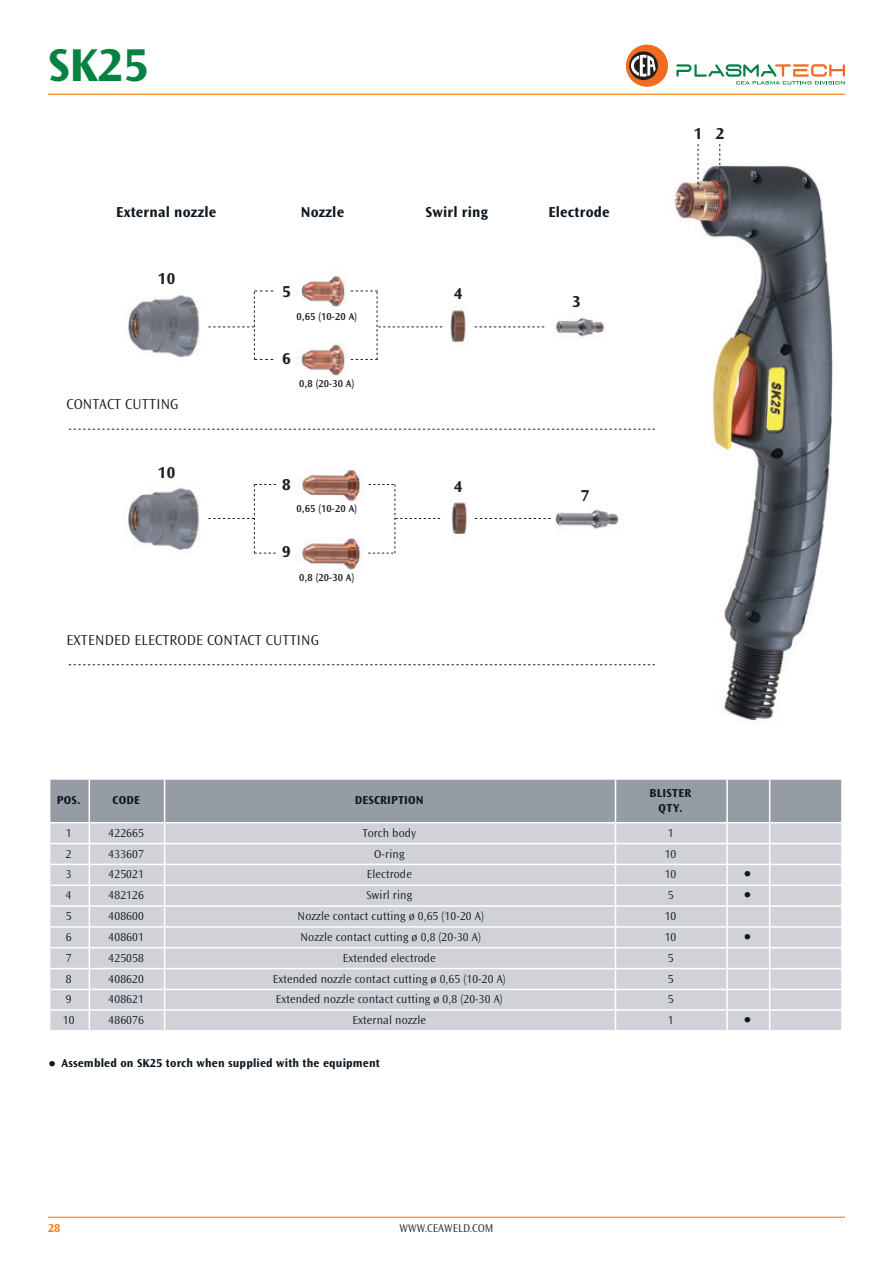
<style>
.page{position:relative;width:893px;height:1263px;background:#fff}
.page>*{position:absolute;margin:0;border:0;box-sizing:border-box;transform-origin:0 0}
.t1{font:700 48px "Ocean Sans Std";color:#058142}
.t2{font:condensed 22.5px "ITC Avant Garde Std";color:#0d1720}
.t3{font:700 16.5px "Ocean Sans Std";color:#231f20}
.t4{font:300 15px "Ocean Sans Std";letter-spacing:.01em;color:#0d1720}
.t5{font:700 15px "Ocean Sans Std";letter-spacing:.015em;color:#0d1720}
.t6{font:300 12px "Ocean Sans Std";letter-spacing:.01em;color:#0d1720}
.t7{font:700 12px "Ocean Sans Std";letter-spacing:.015em;color:#0d1720}
.t8{font:700 12px/15px "Ocean Sans Std";letter-spacing:.02em;color:#0d1720;text-align:center}
.t9{font:700 12px "Ocean Sans Std";color:#f58220}
.t10{font:300 11.7px "Ocean Sans Std";color:#231f20}
.t11{font:600 10.5px "Ocean Sans Std";letter-spacing:.015em;color:#231f20}
.s1{font-family:"ITC Avant Garde Std";font-weight:400;font-stretch:condensed;font-size:22.5px}
</style>
<div class="page">
<img style="left:116px;top:275px;width:519px;height:295px">
<img style="left:652px;top:155px;width:181px;height:566px">
<svg style="left:50px;top:779px;width:792px;height:251px;background:#c6c9d0"></svg>
<hr style="left:165px;top:778px;width:450px;height:2px;background:#fff">
<hr style="left:49px;top:822px;width:40px;height:1px;background:#fff">
<hr style="left:89px;top:822px;width:76px;height:1px;background:#fff">
<hr style="left:165px;top:822px;width:450px;height:1px;background:#fff">
<hr style="left:615px;top:822px;width:112px;height:1px;background:#fff">
<hr style="left:727px;top:822px;width:43px;height:1px;background:#fff">
<hr style="left:770px;top:822px;width:73px;height:1px;background:#fff">
<hr style="left:49px;top:843px;width:40px;height:1px;background:#fff">
<hr style="left:89px;top:843px;width:76px;height:1px;background:#fff">
<hr style="left:165px;top:843px;width:450px;height:1px;background:#fff">
<hr style="left:615px;top:843px;width:112px;height:1px;background:#fff">
<hr style="left:727px;top:843px;width:43px;height:1px;background:#fff">
<hr style="left:770px;top:843px;width:73px;height:1px;background:#fff">
<hr style="left:49px;top:864px;width:40px;height:1px;background:#fff">
<hr style="left:89px;top:864px;width:76px;height:1px;background:#fff">
<hr style="left:165px;top:864px;width:450px;height:1px;background:#fff">
<hr style="left:615px;top:864px;width:112px;height:1px;background:#fff">
<hr style="left:727px;top:864px;width:43px;height:1px;background:#fff">
<hr style="left:770px;top:864px;width:73px;height:1px;background:#fff">
<hr style="left:49px;top:884px;width:40px;height:2px;background:#fff">
<hr style="left:89px;top:884px;width:76px;height:2px;background:#fff">
<hr style="left:165px;top:884px;width:450px;height:2px;background:#fff">
<hr style="left:615px;top:884px;width:112px;height:2px;background:#fff">
<hr style="left:727px;top:884px;width:43px;height:2px;background:#fff">
<hr style="left:770px;top:884px;width:73px;height:2px;background:#fff">
<hr style="left:49px;top:905px;width:40px;height:2px;background:#fff">
<hr style="left:89px;top:905px;width:76px;height:2px;background:#fff">
<hr style="left:165px;top:905px;width:450px;height:2px;background:#fff">
<hr style="left:615px;top:905px;width:112px;height:2px;background:#fff">
<hr style="left:727px;top:905px;width:43px;height:2px;background:#fff">
<hr style="left:770px;top:905px;width:73px;height:2px;background:#fff">
<hr style="left:49px;top:926px;width:40px;height:2px;background:#fff">
<hr style="left:89px;top:926px;width:76px;height:2px;background:#fff">
<hr style="left:165px;top:926px;width:450px;height:2px;background:#fff">
<hr style="left:615px;top:926px;width:112px;height:2px;background:#fff">
<hr style="left:727px;top:926px;width:43px;height:2px;background:#fff">
<hr style="left:770px;top:926px;width:73px;height:2px;background:#fff">
<hr style="left:49px;top:947px;width:40px;height:1px;background:#fff">
<hr style="left:89px;top:947px;width:76px;height:1px;background:#fff">
<hr style="left:165px;top:947px;width:450px;height:1px;background:#fff">
<hr style="left:615px;top:947px;width:112px;height:1px;background:#fff">
<hr style="left:727px;top:947px;width:43px;height:1px;background:#fff">
<hr style="left:770px;top:947px;width:73px;height:1px;background:#fff">
<hr style="left:49px;top:968px;width:40px;height:1px;background:#fff">
<hr style="left:89px;top:968px;width:76px;height:1px;background:#fff">
<hr style="left:165px;top:968px;width:450px;height:1px;background:#fff">
<hr style="left:615px;top:968px;width:112px;height:1px;background:#fff">
<hr style="left:727px;top:968px;width:43px;height:1px;background:#fff">
<hr style="left:770px;top:968px;width:73px;height:1px;background:#fff">
<hr style="left:49px;top:989px;width:40px;height:1px;background:#fff">
<hr style="left:89px;top:989px;width:76px;height:1px;background:#fff">
<hr style="left:165px;top:989px;width:450px;height:1px;background:#fff">
<hr style="left:615px;top:989px;width:112px;height:1px;background:#fff">
<hr style="left:727px;top:989px;width:43px;height:1px;background:#fff">
<hr style="left:770px;top:989px;width:73px;height:1px;background:#fff">
<hr style="left:49px;top:1009px;width:40px;height:2px;background:#fff">
<hr style="left:89px;top:1009px;width:76px;height:2px;background:#fff">
<hr style="left:165px;top:1009px;width:450px;height:2px;background:#fff">
<hr style="left:615px;top:1009px;width:112px;height:2px;background:#fff">
<hr style="left:727px;top:1009px;width:43px;height:2px;background:#fff">
<hr style="left:770px;top:1009px;width:73px;height:2px;background:#fff">
<svg style="left:69px;top:429px;width:586px;height:1px"></svg>
<svg style="left:69px;top:664px;width:586px;height:1px"></svg>
<svg style="left:475px;top:327px;width:69px;height:1px"></svg>
<svg style="left:475px;top:518px;width:76px;height:1px"></svg>
<svg style="left:208px;top:291px;width:65px;height:69px"></svg>
<svg style="left:208px;top:484px;width:68px;height:70px"></svg>
<svg style="left:368px;top:484px;width:72px;height:70px"></svg>
<svg style="left:351px;top:291px;width:91px;height:69px"></svg>
<svg style="left:719px;top:144px;width:1px;height:45px"></svg>
<svg style="left:698px;top:144px;width:1px;height:45px"></svg>
<hr style="left:48px;top:94px;width:797px;height:1px;background:#f58220">
<hr style="left:48px;top:1216px;width:797px;height:2px;background:#f58220">
<svg style="left:676px;top:64px;width:169px;height:20px"></svg>
<div style="left:626px;top:45px;width:42px;height:42px;background:#f36a21;border-radius:50%"></div>
<svg style="left:629px;top:51px;width:29px;height:29px"></svg>
<svg style="left:631px;top:55px;width:25px;height:22px"></svg>
<h1 class="t1" style="left:48px;top:38px;width:102px">SK25</h1>
<p class="t5" style="left:116px;top:204px;width:102px">External nozzle</p>
<p class="t5" style="left:301px;top:204px;width:45px">Nozzle</p>
<p class="t5" style="left:426px;top:203px;width:64px">Swirl ring</p>
<p class="t5" style="left:548px;top:204px;width:63px">Electrode</p>
<h3 class="t3" style="left:158px;top:269px;width:19px">10</h3>
<p class="t4" style="left:66px;top:396px;width:113px">CONTACT CUTTING</p>
<h3 class="t3" style="left:158px;top:464px;width:19px">10</h3>
<h3 class="t3" style="left:282px;top:282px;width:10px">5</h3>
<p class="t11" style="left:296px;top:310px;width:62px">0,65 (10-20 A)</p>
<h3 class="t3" style="left:282px;top:350px;width:10px">6</h3>
<p class="t11" style="left:299px;top:378px;width:57px">0,8 (20-30 A)</p>
<h3 class="t3" style="left:282px;top:475px;width:10px">8</h3>
<p class="t11" style="left:296px;top:502px;width:62px">0,65 (10-20 A)</p>
<h3 class="t3" style="left:282px;top:542px;width:10px">9</h3>
<p class="t11" style="left:299px;top:572px;width:57px">0,8 (20-30 A)</p>
<p class="t4" style="left:66px;top:632px;width:254px">EXTENDED ELECTRODE CONTACT CUTTING</p>
<h3 class="t3" style="left:454px;top:284px;width:10px">4</h3>
<h3 class="t3" style="left:454px;top:478px;width:10px">4</h3>
<h3 class="t3" style="left:572px;top:292px;width:10px">3</h3>
<h3 class="t3" style="left:581px;top:486px;width:10px">7</h3>
<h3 class="t3" style="left:694px;top:124px;width:10px">1</h3>
<h3 class="t3" style="left:716px;top:124px;width:10px">2</h3>
<p class="t7" style="left:57px;top:794px;width:25px">POS.</p>
<p class="t7" style="left:112px;top:794px;width:29px">CODE</p>
<p class="t7" style="left:355px;top:794px;width:70px">DESCRIPTION</p>
<p class="t8" style="left:650px;top:786px;width:43px">BLISTER<br>QTY.</p>
<p class="t6" style="left:66px;top:826px;width:7px">1</p>
<p class="t6" style="left:109px;top:826px;width:37px">422665</p>
<p class="t6" style="left:362px;top:826px;width:55px">Torch body</p>
<p class="t6" style="left:668px;top:826px;width:7px">1</p>
<p class="t6" style="left:66px;top:847px;width:7px">2</p>
<p class="t6" style="left:109px;top:847px;width:37px">433607</p>
<p class="t6" style="left:374px;top:847px;width:32px">O-ring</p>
<p class="t6" style="left:665px;top:847px;width:13px">10</p>
<p class="t6" style="left:66px;top:868px;width:7px">3</p>
<p class="t6" style="left:109px;top:868px;width:37px">425021</p>
<p class="t6" style="left:367px;top:868px;width:47px">Electrode</p>
<p class="t6" style="left:665px;top:868px;width:13px">10</p>
<h2 class="t2" style="left:743px;top:861px;width:11px">•</h2>
<p class="t6" style="left:66px;top:889px;width:7px">4</p>
<p class="t6" style="left:109px;top:889px;width:37px">482126</p>
<p class="t6" style="left:367px;top:889px;width:47px">Swirl ring</p>
<p class="t6" style="left:668px;top:889px;width:7px">5</p>
<h2 class="t2" style="left:743px;top:881px;width:11px">•</h2>
<p class="t6" style="left:66px;top:909px;width:7px">5</p>
<p class="t6" style="left:109px;top:909px;width:37px">408600</p>
<p class="t6" style="left:298px;top:909px;width:188px">Nozzle contact cutting ø 0,65 (10-20 A)</p>
<p class="t6" style="left:665px;top:909px;width:13px">10</p>
<p class="t6" style="left:66px;top:930px;width:7px">6</p>
<p class="t6" style="left:109px;top:930px;width:37px">408601</p>
<p class="t6" style="left:301px;top:930px;width:182px">Nozzle contact cutting ø 0,8 (20-30 A)</p>
<p class="t6" style="left:665px;top:930px;width:13px">10</p>
<h2 class="t2" style="left:743px;top:923px;width:11px">•</h2>
<p class="t6" style="left:66px;top:951px;width:7px">7</p>
<p class="t6" style="left:109px;top:951px;width:37px">425058</p>
<p class="t6" style="left:343px;top:951px;width:94px">Extended electrode</p>
<p class="t6" style="left:668px;top:951px;width:7px">5</p>
<p class="t6" style="left:66px;top:972px;width:7px">8</p>
<p class="t6" style="left:109px;top:972px;width:37px">408620</p>
<p class="t6" style="left:273px;top:972px;width:235px">Extended nozzle contact cutting ø 0,65 (10-20 A)</p>
<p class="t6" style="left:668px;top:972px;width:7px">5</p>
<p class="t6" style="left:66px;top:993px;width:7px">9</p>
<p class="t6" style="left:109px;top:993px;width:37px">408621</p>
<p class="t6" style="left:276px;top:993px;width:229px">Extended nozzle contact cutting ø 0,8 (20-30 A)</p>
<p class="t6" style="left:668px;top:993px;width:7px">5</p>
<p class="t6" style="left:63px;top:1013px;width:13px">10</p>
<p class="t6" style="left:109px;top:1013px;width:37px">486076</p>
<p class="t6" style="left:353px;top:1013px;width:75px">External nozzle</p>
<p class="t6" style="left:668px;top:1013px;width:7px">1</p>
<h2 class="t2" style="left:743px;top:1006px;width:11px">•</h2>
<p class="t7" style="left:47px;top:1056px;width:334px"><span class="s1">•</span> Assembled on SK25 torch when supplied with the equipment</p>
<p class="t9" style="left:48px;top:1222px;width:14px">28</p>
<p class="t10" style="left:400px;top:1222px;width:95px">WWW.CEAWELD.COM</p>
</div>
